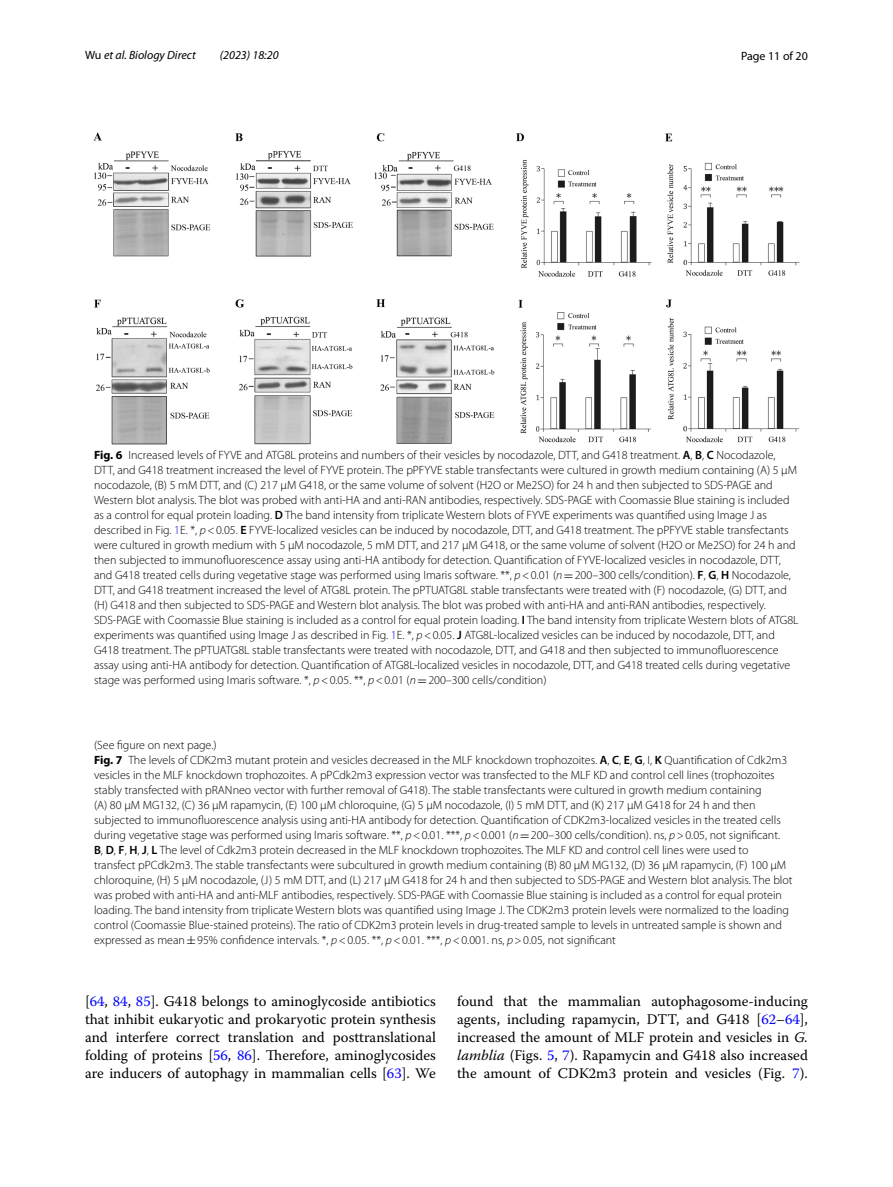
<style>
.page{position:relative;width:893px;height:1187px;background:#fff}
.page>*{position:absolute;margin:0;border:0;box-sizing:border-box;transform-origin:0 0}
.t1{font:14.7px/18px "Warnock Pro";color:#000;text-align:justify}
.t2{font:300 12px/15px "Myriad Pro";color:#000}
.t3{font:italic 12px "Myriad Pro";color:#000}
.t4{font:12px "Myriad Pro";color:#000}
.s1{font-style:normal}
.s2{font-weight:700}
.s3{font-weight:600}
.s4{color:#00f}
.s5{font-style:italic}
.s6{font-family:"MTSY";font-weight:400}
</style>
<div class="page">
<img style="left:94px;top:133px;width:705px;height:311px">
<p class="t3" style="left:85px;top:48px;width:112px"><span class="s1">Wu</span> et al. Biology Direct</p>
<p class="t3" style="left:220px;top:48px;width:60px">(2023) 18:20</p>
<p class="t4" style="left:741px;top:48px;width:68px">Page 11 of 20</p>
<p class="t2" style="left:94px;top:448px;width:706px"><span class="s2">Fig. 6</span> Increased levels of FYVE and ATG8L proteins and numbers of their vesicles by nocodazole, DTT, and G418 treatment. <span class="s3">A</span>, <span class="s3">B</span>, <span class="s3">C</span> Nocodazole, DTT, and G418 treatment increased the level of FYVE protein. The pPFYVE stable transfectants were cultured in growth medium containing (A) 5 μM nocodazole, (B) 5 mM DTT, and (C) 217 μM G418, or the same volume of solvent (H2O or Me2SO) for 24 h and then subjected to SDS-PAGE and Western blot analysis. The blot was probed with anti-HA and anti-RAN antibodies, respectively. SDS-PAGE with Coomassie Blue staining is included as a control for equal protein loading. <span class="s3">D</span> The band intensity from triplicate Western blots of FYVE experiments was quantified using Image J as described in Fig. <span class="s4">1</span>E. *, <span class="s5">p</span>&lt;0.05. <span class="s3">E</span> FYVE-localized vesicles can be induced by nocodazole, DTT, and G418 treatment. The pPFYVE stable transfectants were cultured in growth medium with 5 μM nocodazole, 5 mM DTT, and 217 μM G418, or the same volume of solvent (H2O or Me2SO) for 24 h and then subjected to immunofluorescence assay using anti-HA antibody for detection. Quantification of FYVE-localized vesicles in nocodazole, DTT, and G418 treated cells during vegetative stage was performed using Imaris software. **, <span class="s5">p</span>&lt;0.01 (<span class="s5">n</span><span class="s6">=</span>200–300 cells/condition). <span class="s3">F</span>, <span class="s3">G</span>, <span class="s3">H</span> Nocodazole, DTT, and G418 treatment increased the level of ATG8L protein. The pPTUATG8L stable transfectants were treated with (F) nocodazole, (G) DTT, and (H) G418 and then subjected to SDS-PAGE and Western blot analysis. The blot was probed with anti-HA and anti-RAN antibodies, respectively.<br>SDS-PAGE with Coomassie Blue staining is included as a control for equal protein loading. <span class="s3">I</span> The band intensity from triplicate Western blots of ATG8L experiments was quantified using Image J as described in Fig. <span class="s4">1</span>E. *, <span class="s5">p</span>&lt;0.05. <span class="s3">J</span> ATG8L-localized vesicles can be induced by nocodazole, DTT, and G418 treatment. The pPTUATG8L stable transfectants were treated with nocodazole, DTT, and G418 and then subjected to immunofluorescence assay using anti-HA antibody for detection. Quantification of ATG8L-localized vesicles in nocodazole, DTT, and G418 treated cells during vegetative stage was performed using Imaris software. *, <span class="s5">p</span>&lt;0.05. **, <span class="s5">p</span>&lt;0.01 (<span class="s5">n</span><span class="s6">=</span>200–300 cells/condition)</p>
<p class="t2" style="left:94px;top:737px;width:700px">(See figure on next page.)<br><span class="s2">Fig. 7</span> The levels of CDK2m3 mutant protein and vesicles decreased in the MLF knockdown trophozoites. <span class="s3">A</span>, <span class="s3">C</span>, <span class="s3">E</span>, <span class="s3">G</span>, I, <span class="s3">K</span> Quantification of Cdk2m3 vesicles in the MLF knockdown trophozoites. A pPCdk2m3 expression vector was transfected to the MLF KD and control cell lines (trophozoites stably transfected with pRANneo vector with further removal of G418). The stable transfectants were cultured in growth medium containing<br>(A) 80 μM MG132, (C) 36 μM rapamycin, (E) 100 μM chloroquine, (G) 5 μM nocodazole, (I) 5 mM DTT, and (K) 217 μM G418 for 24 h and then subjected to immunofluorescence analysis using anti-HA antibody for detection. Quantification of CDK2m3-localized vesicles in the treated cells during vegetative stage was performed using Imaris software. **, <span class="s5">p</span>&lt;0.01. ***, <span class="s5">p</span>&lt;0.001 (<span class="s5">n</span><span class="s6">=</span>200–300 cells/condition). ns, <span class="s5">p</span>&gt;0.05, not significant.<br><span class="s3">B</span>, <span class="s3">D</span>, <span class="s3">F</span>, <span class="s3">H</span>, <span class="s3">J</span>, <span class="s3">L</span> The level of Cdk2m3 protein decreased in the MLF knockdown trophozoites. The MLF KD and control cell lines were used to transfect pPCdk2m3. The stable transfectants were subcultured in growth medium containing (B) 80 μM MG132, (D) 36 μM rapamycin, (F) 100 μM chloroquine, (H) 5 μM nocodazole, (J) 5 mM DTT, and (L) 217 μM G418 for 24 h and then subjected to SDS-PAGE and Western blot analysis. The blot was probed with anti-HA and anti-MLF antibodies, respectively. SDS-PAGE with Coomassie Blue staining is included as a control for equal protein loading. The band intensity from triplicate Western blots was quantified using Image J. The CDK2m3 protein levels were normalized to the loading control (Coomassie Blue-stained proteins). The ratio of CDK2m3 protein levels in drug-treated sample to levels in untreated sample is shown and expressed as mean<span class="s6">±</span>95% confidence intervals. *, <span class="s5">p</span>&lt;0.05. **, <span class="s5">p</span>&lt;0.01. ***, <span class="s5">p</span>&lt;0.001. ns, <span class="s5">p</span>&gt;0.05, not significant</p>
<p class="t1" style="left:85px;top:991px;width:352px">[<span class="s4">64</span>, <span class="s4">84</span>, <span class="s4">85</span>]. G418 belongs to aminoglycoside antibiotics that inhibit eukaryotic and prokaryotic protein synthesis and interfere correct translation and posttranslational folding of proteins [<span class="s4">56</span>, <span class="s4">86</span>]. Therefore, aminoglycosides are inducers of autophagy in mammalian cells [<span class="s4">63</span>]. We</p>
<p class="t1" style="left:457px;top:991px;width:352px">found that the mammalian autophagosome-inducing agents, including rapamycin, DTT, and G418 [<span class="s4">62</span>–<span class="s4">64</span>], increased the amount of MLF protein and vesicles in <span class="s5">G. lamblia</span> (Figs. <span class="s4">5</span>, <span class="s4">7</span>). Rapamycin and G418 also increased the amount of CDK2m3 protein and vesicles (Fig. <span class="s4">7</span>).</p>
</div>
